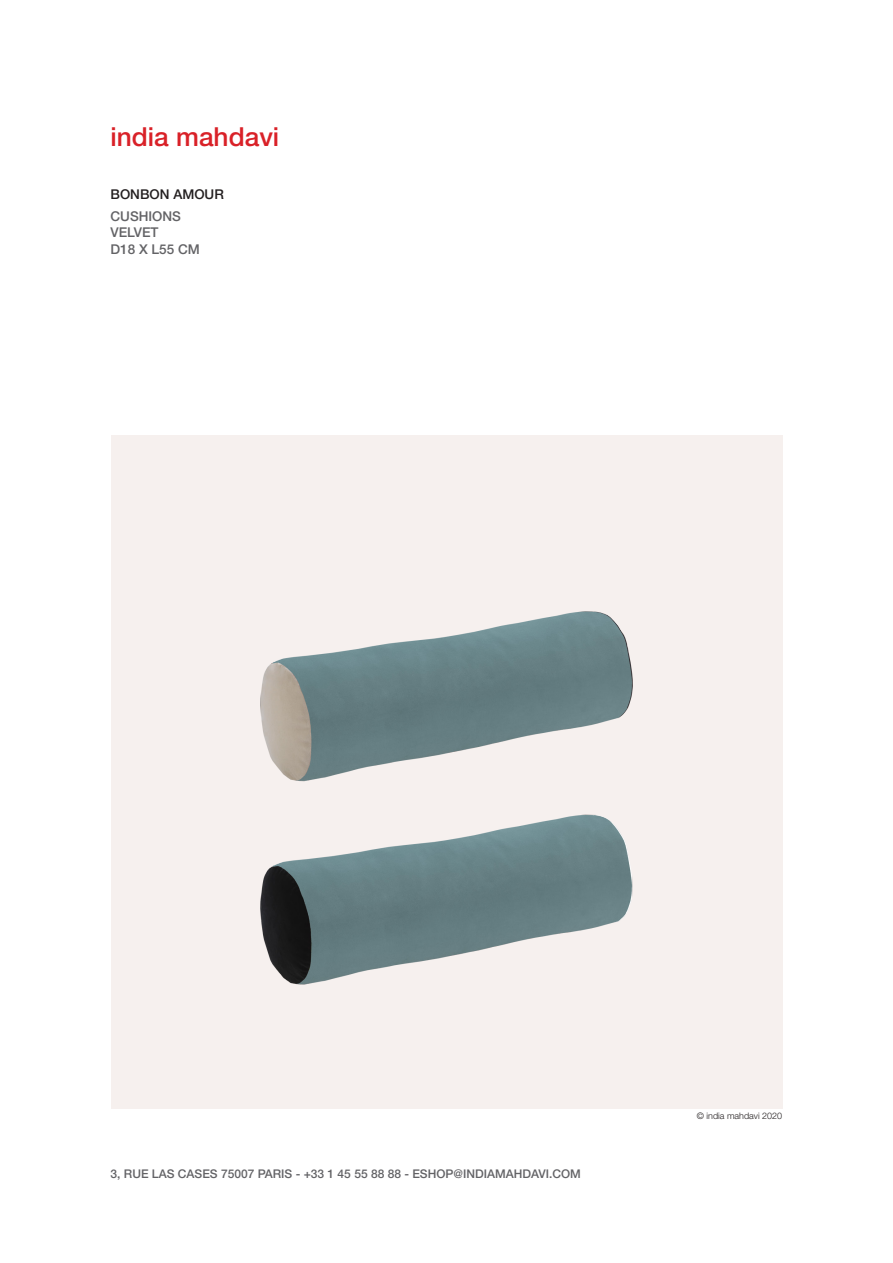
<style>
.page{position:relative;width:893px;height:1263px;background:#fff}
.page>*{position:absolute;margin:0;border:0;box-sizing:border-box;transform-origin:0 0}
.t1{font:500 26.25px "Helvetica Neue LT Std";color:#d92128}
.Matières_dimensions{font:500 13.5px "Helvetica Neue LT Std";color:#636366}
.Nom_Modèles{font:500 13.5px "Helvetica Neue LT Std";color:#231f20}
.t2{font:500 12px "Helvetica Neue LT Std";color:#636366}
.t3{font:300 9px "Helvetica Neue LT Std";color:#231f20}
</style>
<div class="page">
<div style="left:111px;top:435px;width:671px;height:673px;background:#f4edea"></div>
<img style="left:260px;top:611px;width:373px;height:374px">
<p class="t1" style="left:111px;top:121px;width:170px">india mahdavi</p>
<p class="Nom_Modèles" style="left:111px;top:186px;width:115px">BONBON AMOUR</p>
<p class="Matières_dimensions" style="left:111px;top:208px;width:72px">CUSHIONS</p>
<p class="Matières_dimensions" style="left:111px;top:225px;width:50px">VELVET</p>
<p class="Matières_dimensions" style="left:111px;top:241px;width:91px">D18 X L55 CM</p>
<p class="t2" style="left:111px;top:1166px;width:472px">3, RUE LAS CASES 75007 PARIS - +33 1 45 55 88 88 - ESHOP@INDIAMAHDAVI.COM</p>
<p class="t3" style="left:697px;top:1110px;width:87px">© india mahdavi 2020</p>
</div>
